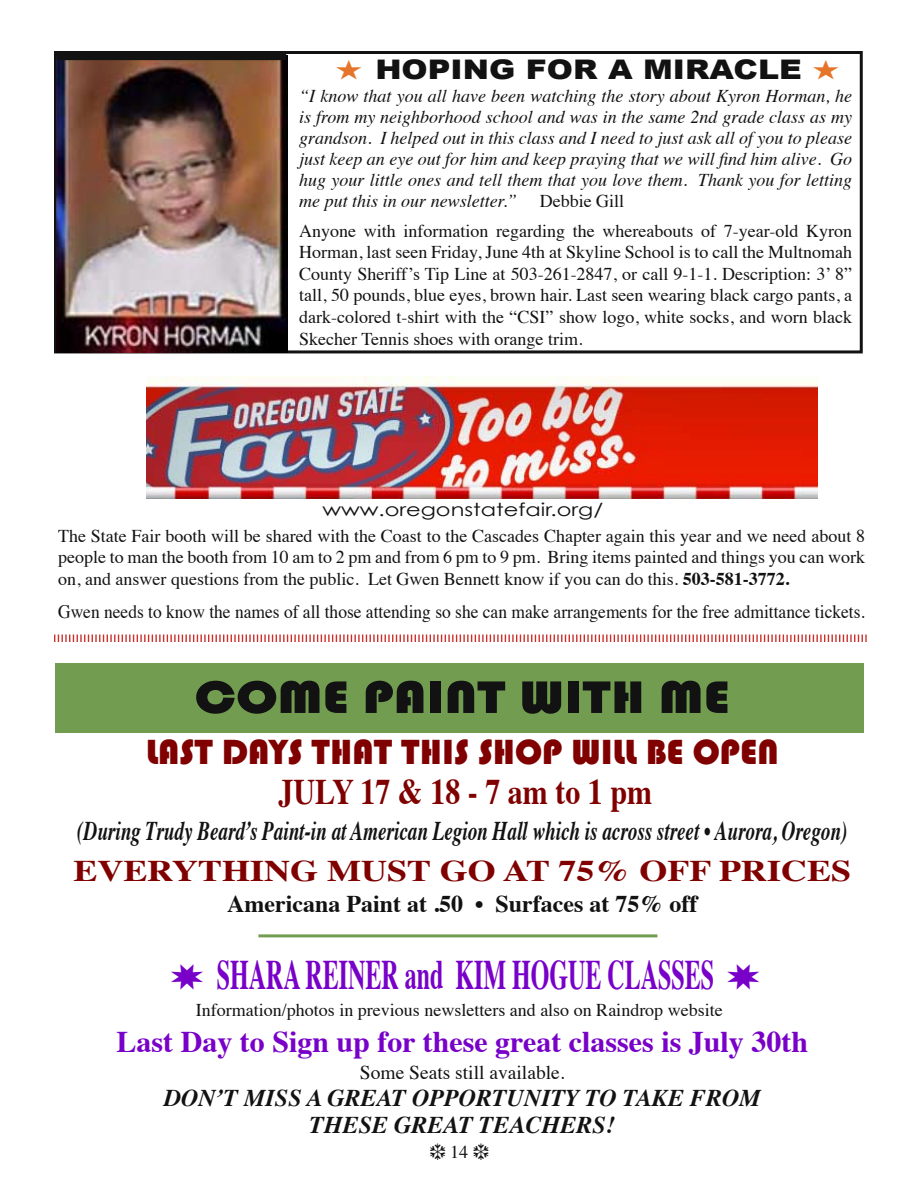
<style>
.page{position:relative;width:918px;height:1188px;background:#fff}
.page>*{position:absolute;margin:0;border:0;box-sizing:border-box;transform-origin:0 0}
.t1{font:47.25px "Bauhaus 93";color:#121212;scale:1.17 1}
.t2{font:700 42px "Times";color:#7800c9;scale:.57 1}
.t3{font:36px "Bauhaus 93";color:#800000}
.t4{font:700 36px "Times";color:#800000;scale:.83 1}
.t5{font:700 30px "Times";color:#7800c9}
.t6{font:700 30px "Times";color:#800000;scale:1.2 1}
.t7{font:italic 700 27px "Times";color:#121212;scale:.71 1}
.t8{font:900 27px "Arial";color:#121212;scale:1.17 1}
.t9{font:italic 700 24px/27px "Times";color:#121212;text-align:center}
.t10{font:700 24px "Times";color:#121212}
.t11{font:19.5px "Times";color:#121212}
.t12{font:18.9px "Times";color:#121212;scale:.92 1}
.t13{font:18px/21.6px "Times";color:#121212;text-align:justify}
.t14{font:italic 18px/21px "Times";color:#121212;text-align:justify}
.t15{font:18px "Century Gothic";color:#121212;scale:1.25 1}
.s1{color:#e5752a}
.s2{font-weight:700}
</style>
<div class="page">
<div style="left:54px;top:51px;width:809px;height:302px;border:3px solid #121212"></div>
<div style="left:56px;top:663px;width:808px;height:70px;background:#729d51"></div>
<hr style="left:258px;top:934px;width:399px;height:3px;background:#729d51">
<img style="left:56px;top:55px;width:231px;height:297px">
<div style="left:57px;top:53px;width:229px;height:7px;background:#121212"></div>
<svg style="left:54px;top:634px;width:813px;height:8px"></svg>
<img style="left:147px;top:377px;width:670px;height:121px">
<h3 class="t8" style="left:335px;top:49px;width:433px"><span class="s1">★</span> HOPING FOR A MIRACLE <span class="s1">★</span></h3>
<p class="t14" style="left:299px;top:84px;width:554px">“I know that you all have been watching the story about Kyron Horman, he is from my neighborhood school and was in the same 2nd grade class as my grandson. I helped out in this class and I need to just ask all of you to please just keep an eye out for him and keep praying that we will find him alive. Go hug your little ones and tell them that you love them. Thank you for letting me put this in our newsletter.”</p>
<p class="t13" style="left:299px;top:184px;width:554px;line-height:30px;text-indent:240px">Debbie Gill<br>Anyone with information regarding the whereabouts of 7-year-old Kyron</p>
<p class="t13" style="left:299px;top:240px;width:554px">Horman, last seen Friday, June 4th at Skyline School is to call the Multnomah County Sheriff’s Tip Line at 503-261-2847, or call 9-1-1. Description: 3’ 8” tall, 50 pounds, blue eyes, brown hair. Last seen wearing black cargo pants, a dark-colored t-shirt with the “CSI” show logo, white socks, and worn black Skecher Tennis shoes with orange trim.</p>
<p class="t15" style="left:322px;top:498px;width:226px">www.oregonstatefair.org/</p>
<p class="t13" style="left:58px;top:523px;width:809px">The State Fair booth will be shared with the Coast to the Cascades Chapter again this year and we need about 8 people to man the booth from 10 am to 2 pm and from 6 pm to 9 pm. Bring items painted and things you can work on, and answer questions from the public. Let Gwen Bennett know if you can do this. <span class="s2">503-581-3772.</span></p>
<p class="t12" style="left:58px;top:594px;width:879px">Gwen needs to know the names of all those attending so she can make arrangements for the free admittance tickets.</p>
<h1 class="t1" style="left:195px;top:670px;width:459px">COME PAINT WITH ME</h1>
<h3 class="t3" style="left:146px;top:732px;width:634px">LAST DAYS THAT THIS SHOP WILL BE OPEN</h3>
<h3 class="t4" style="left:279px;top:758px;width:452px">JULY 17 &amp; 18 - 7 am to 1 pm</h3>
<h3 class="t7" style="left:77px;top:806px;width:1086px">(During Trudy Beard’s Paint-in at American Legion Hall which is across street • Aurora, Oregon)</h3>
<h3 class="t6" style="left:74px;top:842px;width:649px">EVERYTHING MUST GO AT 75% OFF PRICES</h3>
<h3 class="t10" style="left:227px;top:881px;width:472px">Americana Paint at .50 • Surfaces at 75% off</h3>
<h2 class="t2" style="left:217px;top:935px;width:874px">SHARA REINER and KIM HOGUE CLASSES</h2>
<p class="t13" style="left:196px;top:998px;width:528px">Information/photos in previous newsletters and also on Raindrop website</p>
<h3 class="t5" style="left:117px;top:1013px;width:693px">Last Day to Sign up for these great classes is July 30th</h3>
<p class="t11" style="left:360px;top:1054px;width:206px">Some Seats still available.</p>
<h3 class="t9" style="left:164px;top:1082px;width:599px">DON’T MISS A GREAT OPPORTUNITY TO TAKE FROM<br>THESE GREAT TEACHERS!</h3>
<p class="t13" style="left:450px;top:1139px;width:19px">14</p>
</div>
